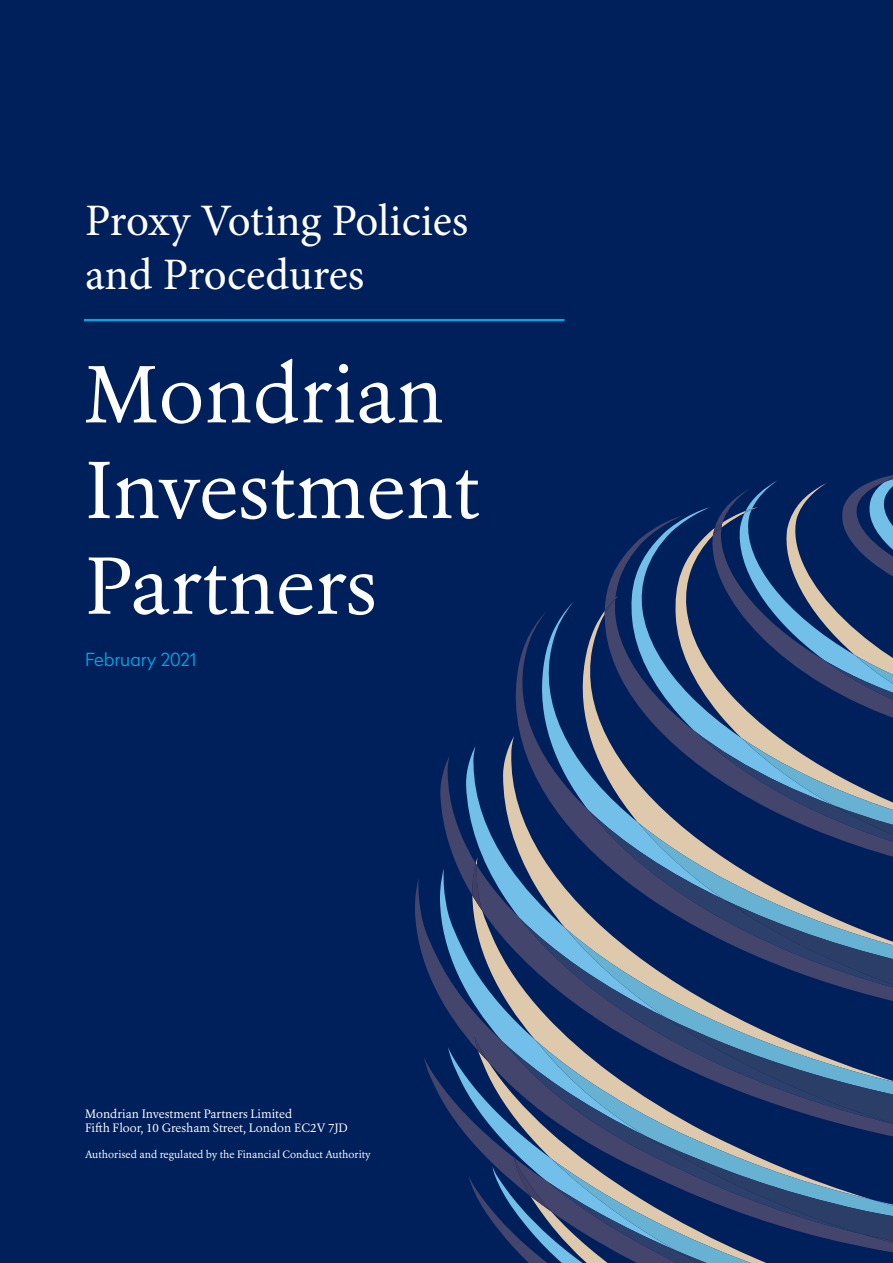
<style>
.page{position:relative;width:893px;height:1263px;background:#00205c}
.page>*{position:absolute;margin:0;border:0;box-sizing:border-box;transform-origin:0 0}
.t1{font:79.8px/95.7px "Erato";color:#fff}
.t2{font:45px/54px "Minion Pro";letter-spacing:-.005em;color:#fff}
.t3{font:300 18px "Radikal";color:#00a7e1}
.t4{font:12px/14.4px "Erato";color:#fff}
.t5{font:10.5px "Erato";color:#fff}
</style>
<div class="page">
<svg style="left:415px;top:879px;width:25px;height:217px"></svg>
<svg style="left:440px;top:756px;width:29px;height:382px"></svg>
<svg style="left:469px;top:475px;width:424px;height:788px"></svg>
<hr style="left:84px;top:319px;width:480px;height:2px;background:#00a7e1">
<h2 class="t2" style="left:85px;top:194px;width:385px">Proxy Voting Policies and Procedures</h2>
<h1 class="t1" style="left:85px;top:347px;width:396px">Mondrian<br>Investment<br>Partners</h1>
<h3 class="t3" style="left:85px;top:647px;width:113px">February 2021</h3>
<p class="t4" style="left:85px;top:1106px;width:264px">Mondrian Investment Partners Limited<br>Fifth Floor, 10 Gresham Street, London EC2V 7JD</p>
<p class="t5" style="left:85px;top:1147px;width:287px">Authorised and regulated by the Financial Conduct Authority</p>
</div>
